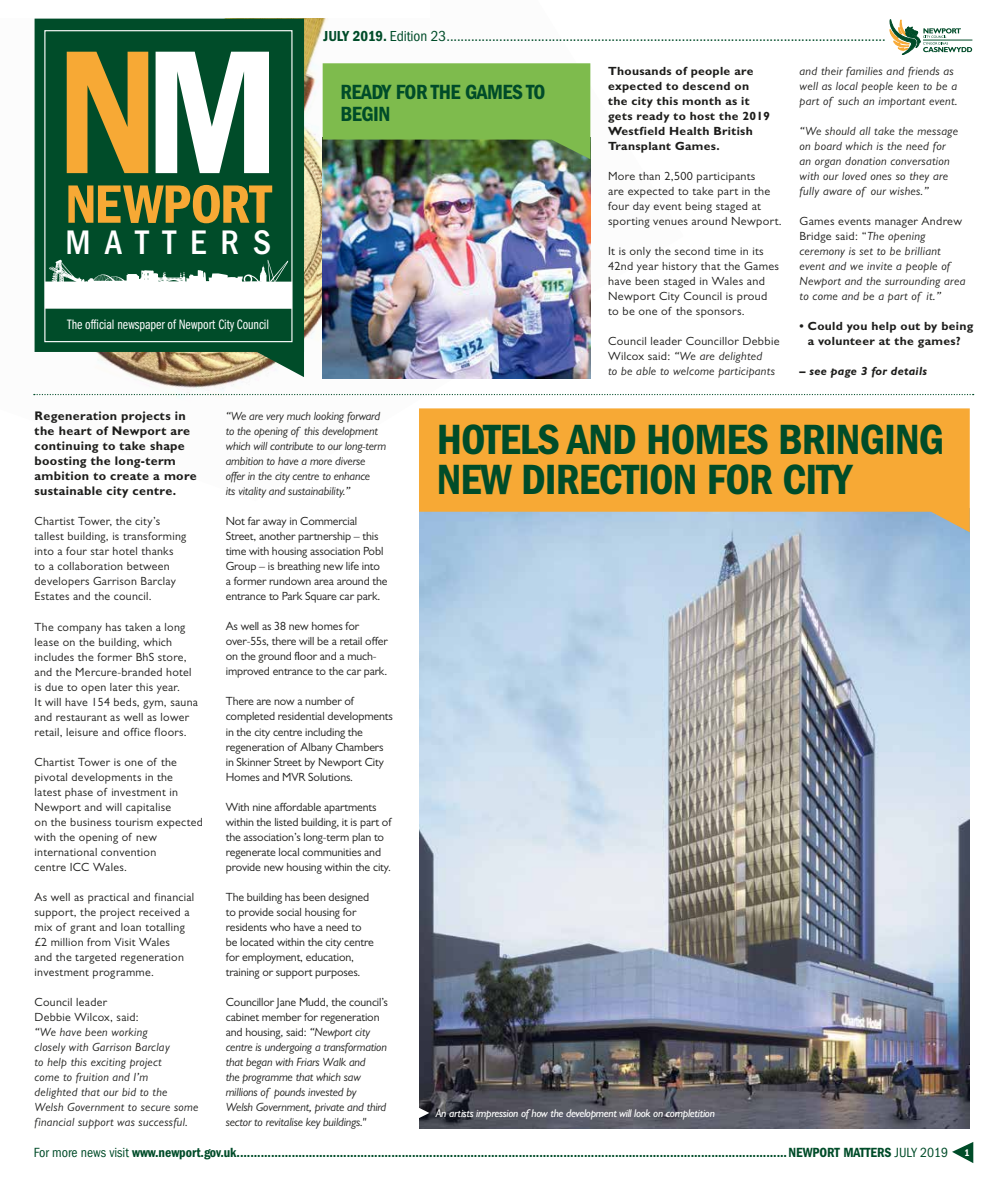
<style>
.page{position:relative;width:1007px;height:1188px;background:#fff}
.page>*{position:absolute;margin:0;border:0;box-sizing:border-box;transform-origin:0 0}
.t1{font:181.88px "ITC Franklin Gothic Std Dm Cd";color:#f7a935}
.t2{font:55.88px "ITC Franklin Gothic Std Dm Cd";letter-spacing:-.015em;color:#f7a935}
.t3{font:43.75px/40px "ITC Franklin Gothic Std Dm Cd";letter-spacing:-.02em;color:#004c29}
.t4{font:500 condensed 35.25px "ITC Franklin Gothic Std";letter-spacing:.4em;color:#fff}
.t5{font:21.25px/22.5px "ITC Franklin Gothic Std Dm Cd";letter-spacing:-.025em;color:#004c29}
.t6{font:condensed 15px "ITC Franklin Gothic Std";letter-spacing:-.005em;color:#004c29}
.t7{font:14px "ITC Franklin Gothic Std Bk Cp";letter-spacing:-.005em;color:#fff}
.t8{font:13.75px "ITC Franklin Gothic Std Dm Cd";letter-spacing:-.005em;color:#004c29}
.t9{font:700 12.5px/15px "Gill Sans MT Pro";letter-spacing:.025em;color:#1d1d1b}
.t10{font:11.88px/15px "Gill Sans MT Pro";letter-spacing:.025em;color:#1d1d1b}
.t11{font:11.88px/15px "Gill Sans MT Pro";letter-spacing:-.01em;color:#1d1d1b}
.t12{font:italic 11.88px/15px "Gill Sans MT Pro";letter-spacing:.025em;color:#1d1d1b}
.t13{font:italic 11.88px/15px "Gill Sans MT Pro";letter-spacing:-.01em;color:#1d1d1b}
.t14{font:700 11.88px/15px "Gill Sans MT Pro";letter-spacing:.025em;color:#1d1d1b}
.t15{font:italic 700 11.88px "Gill Sans MT Pro";letter-spacing:.025em;color:#1d1d1b}
.t16{font:italic 500 11.25px "Gill Sans MT Pro";letter-spacing:-.025em;color:#fff}
.s1{color:#fff}
.s2{font-family:"ITC Franklin Gothic Std Dm Cd";font-stretch:normal}
.s3{font-style:normal}
.s4{font-family:"ITC Franklin Gothic Std";font-stretch:condensed}
.s5{font-size:10px;color:#fff}
</style>
<div class="page">
<img style="left:33px;top:18px;width:648px;height:380px">
<svg style="left:889px;top:19px;width:82px;height:35px"></svg>
<hr style="left:922px;top:40px;width:50px;height:1px;background:#004c29">
<svg style="left:952px;top:1142px;width:21px;height:20px"></svg>
<img style="left:322px;top:159px;width:268px;height:219px">
<svg style="left:322px;top:63px;width:268px;height:96px;background:#75ab4b"></svg>
<svg style="left:34px;top:394px;width:939px;height:1px"></svg>
<svg style="left:35px;top:19px;width:269px;height:358px;background:#0f5432"></svg>
<div style="left:44px;top:30px;width:248px;height:312px;border:1px solid #fff"></div>
<div style="left:45px;top:281px;width:247px;height:28px;background:#fff"></div>
<svg style="left:49px;top:259px;width:240px;height:23px;background:#3c765b"></svg>
<img style="left:419px;top:532px;width:550px;height:596px">
<svg style="left:419px;top:408px;width:550px;height:124px;background:#eaad50"></svg>
<svg style="left:419px;top:1107px;width:10px;height:10px"></svg>
<h1 class="t1" style="left:56px;top:9px;width:225px">N<span class="s1">M</span></h1>
<h2 class="t2" style="left:65px;top:172px;width:208px">NEWPORT</h2>
<h3 class="t4" style="left:66px;top:223px;width:207px">MATTERS</h3>
<p class="t7" style="left:67px;top:317px;width:203px">The official newspaper of Newport City Council</p>
<p class="t6" style="left:323px;top:28px;width:563px"><span class="s2">JULY 2019.</span> Edition 23.............................................................................................................................</p>
<h3 class="t5" style="left:340px;top:81px;width:206px">READY FOR THE GAMES TO<br>BEGIN</h3>
<p class="t14" style="left:608px;top:63px;width:164px">Thousands of people are expected to descend on the city this month as it gets ready to host the 2019<br>Westfield Health British<br>Transplant Games.</p>
<p class="t10" style="left:608px;top:168px;width:175px">More than 2,500 participants<br>are expected to take part in the four day event being staged at sporting venues around Newport.</p>
<p class="t10" style="left:608px;top:243px;width:172px">It is only the second time in its<br>42nd year history that the Games have been staged in Wales and<br>Newport City Council is proud to be one of the sponsors.</p>
<p class="t12" style="left:608px;top:333px;width:173px"><span class="s3">Council leader Councillor Debbie<br>Wilcox said:</span> “We are delighted<br>to be able to welcome participants</p>
<p class="t12" style="left:799px;top:63px;width:160px">and their families and friends as well as local people keen to be a part of such an important event.</p>
<p class="t12" style="left:799px;top:123px;width:160px">“We should all take the message on board which is the need for an organ donation conversation with our loved ones so they are fully aware of our wishes.”</p>
<p class="t12" style="left:799px;top:213px;width:167px"><span class="s3">Games events manager Andrew<br>Bridge said: “</span>The opening ceremony is set to be brilliant event and we invite a people of<br>Newport and the surrounding area to come and be a part of it.”</p>
<p class="t14" style="left:799px;top:318px;width:175px;text-align:center">• Could you help out by being a volunteer at the games?</p>
<p class="t15" style="left:799px;top:364px;width:129px">– see page 3 for details</p>
<p class="t9" style="left:35px;top:408px;width:164px">Regeneration projects in the heart of Newport are continuing to take shape boosting the long-term ambition to create a more sustainable city centre.</p>
<p class="t10" style="left:35px;top:513px;width:153px">Chartist Tower, the city’s tallest building, is transforming into a four star hotel thanks to a collaboration between developers Garrison Barclay<br>Estates and the council.</p>
<p class="t10" style="left:35px;top:618px;width:165px">The company has taken a long lease on the building, which includes the former BhS store, and the Mercure-branded hotel is due to open later this year.<br>It will have 154 beds, gym, sauna and restaurant as well as lower retail, leisure and office floors.</p>
<p class="t10" style="left:35px;top:753px;width:170px">Chartist Tower is one of the pivotal developments in the<br>latest phase of investment in<br>Newport and will capitalise<br>on the business tourism expected with the opening of new international convention<br>centre ICC Wales.</p>
<p class="t10" style="left:35px;top:888px;width:161px">As well as practical and financial support, the project received a mix of grant and loan totalling £2 million from Visit Wales<br>and the targeted regeneration investment programme.</p>
<p class="t10" style="left:35px;top:993px;width:106px">Council leader<br>Debbie Wilcox, said:</p>
<p class="t12" style="left:35px;top:1023px;width:165px">“We have been working<br>closely with Garrison Barclay<br>to help this exciting project<br>come to fruition and I’m<br>delighted that our bid to the<br>Welsh Government to secure some financial support was successful.</p>
<p class="t13" style="left:226px;top:408px;width:162px">“We are very much looking forward to the opening of this development which will contribute to our long-term ambition to have a more diverse offer in the city centre to enhance<br>its vitality and sustainability.”</p>
<p class="t11" style="left:226px;top:513px;width:163px">Not far away in Commercial<br>Street, another partnership – this time with housing association Pobl<br>Group – is breathing new life into a former rundown area around the entrance to Park Square car park.</p>
<p class="t11" style="left:226px;top:618px;width:163px">As well as 38 new homes for over-55s, there will be a retail offer on the ground floor and a much&shy;improved entrance to the car park.</p>
<p class="t11" style="left:226px;top:693px;width:168px">There are now a number of completed residential developments in the city centre including the regeneration of Albany Chambers in Skinner Street by Newport City<br>Homes and MVR Solutions.</p>
<p class="t11" style="left:226px;top:798px;width:167px">With nine affordable apartments within the listed building, it is part of the association’s long-term plan to regenerate local communities and provide new housing within the city.</p>
<p class="t11" style="left:226px;top:888px;width:149px">The building has been designed to provide social housing for residents who have a need to be located within the city centre for employment, education, training or support purposes.</p>
<p class="t13" style="left:226px;top:993px;width:164px"><span class="s3">Councillor Jane Mudd, the council’s cabinet member for regeneration and housing, said:</span> “Newport city centre is undergoing a transformation that began with Friars Walk and<br>the programme that which saw millions of pounds invested by<br>Welsh Government, private and third sector to revitalise key buildings."</p>
<h3 class="t3" style="left:436px;top:419px;width:509px">HOTELS AND HOMES BRINGING<br>NEW DIRECTION FOR CITY</h3>
<p class="t16" style="left:435px;top:1106px;width:281px">An artists impression of how the development will look on completition</p>
<p class="t8" style="left:34px;top:1144px;width:937px"><span class="s4">For more news visit</span> www.newport.gov.uk................................................................................................................................................................NEWPORT MATTERS <span class="s4">JULY 2019</span> <span class="s5">1</span></p>
</div>
